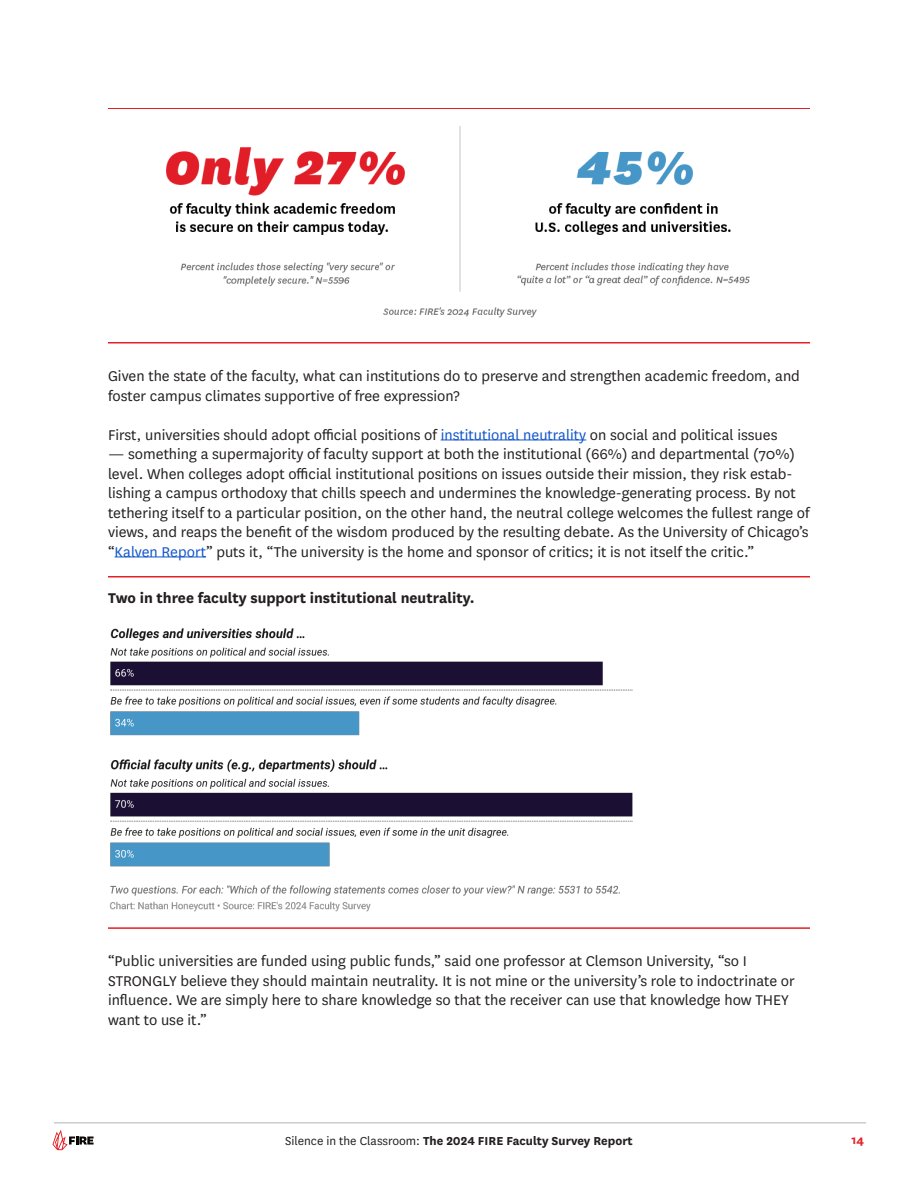
<style>
.page{position:relative;width:918px;height:1188px;background:#fff}
.page>*{position:absolute;margin:0;border:0;box-sizing:border-box;transform-origin:0 0}
.t1{font:16.5px/19.5px "National";color:#231f20}
.t2{font:700 16.5px "National";color:#231f20}
.t3{font:700 13.5px "National";color:#231f20}
.t4{font:700 13.5px "National";color:#e41f25}
.s1{color:#15c}
.s2{font-weight:400}
</style>
<div class="page">
<svg style="left:52px;top:1130px;width:42px;height:20px"></svg>
<hr style="left:54px;top:1122px;width:812px;height:2px;background:#cbccce">
<hr style="left:441px;top:439px;width:145px;height:1px;background:#15c">
<hr style="left:115px;top:556px;width:91px;height:1px;background:#15c">
<hr style="left:108px;top:108px;width:702px;height:2px;background:#e41f25">
<hr style="left:108px;top:342px;width:702px;height:2px;background:#e41f25">
<img style="left:166px;top:126px;width:584px;height:192px">
<hr style="left:108px;top:576px;width:702px;height:2px;background:#e41f25">
<hr style="left:108px;top:927px;width:702px;height:2px;background:#e41f25">
<img style="left:109px;top:628px;width:524px;height:284px">
<p class="t1" style="left:108px;top:365px;width:693px">Given the state of the faculty, what can institutions do to preserve and strengthen academic freedom, and foster campus climates supportive of free expression?</p>
<p class="t1" style="left:108px;top:424px;width:671px">First, universities should adopt official positions of <span class="s1">institutional neutrality</span> on social and political issues</p>
<p class="t1" style="left:108px;top:443px;width:703px">— something a supermajority of faculty support at both the institutional (66%) and departmental (70%) level. When colleges adopt official institutional positions on issues outside their mission, they risk estab&shy;lishing a campus orthodoxy that chills speech and undermines the knowledge-generating process. By not tethering itself to a particular position, on the other hand, the neutral college welcomes the fullest range of views, and reaps the benefit of the wisdom produced by the resulting debate. As the University of Chicago’s “<span class="s1">Kalven Report</span>” puts it, “The university is the home and sponsor of critics; it is not itself the critic.”</p>
<p class="t2" style="left:108px;top:586px;width:368px">Two in three faculty support institutional neutrality.</p>
<p class="t1" style="left:108px;top:950px;width:688px">“Public universities are funded using public funds,” said one professor at Clemson University, “so I STRONGLY believe they should maintain neutrality. It is not mine or the university’s role to indoctrinate or influence. We are simply here to share knowledge so that the receiver can use that knowledge how THEY want to use it.”</p>
<p class="t3" style="left:285px;top:1132px;width:349px"><span class="s2">Silence in the Classroom:</span> The 2024 FIRE Faculty Survey Report</p>
<p class="t4" style="left:851px;top:1131px;width:14px">14</p>
</div>
